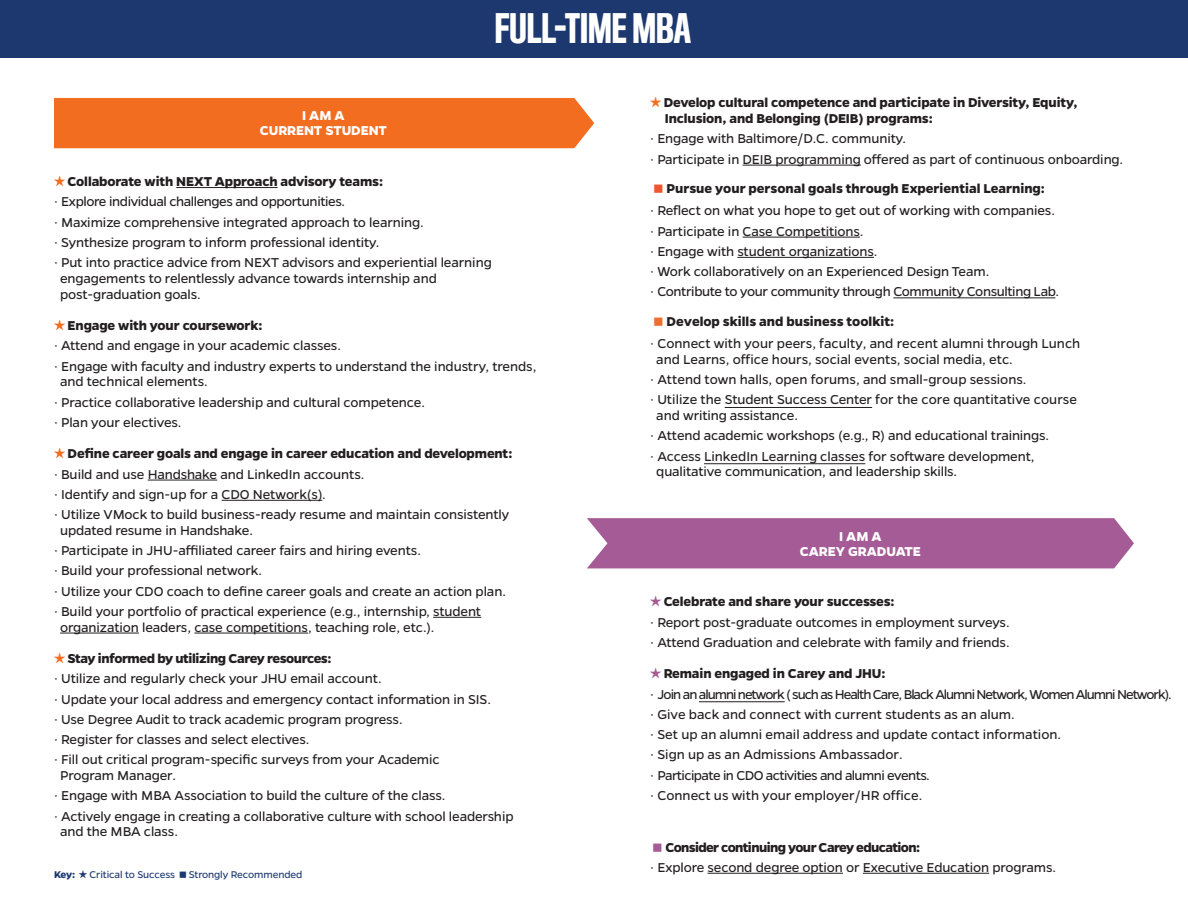
<style>
.page{position:relative;width:1188px;height:918px;background:#fff}
.page>*{position:absolute;margin:0;border:0;box-sizing:border-box;transform-origin:0 0}
.t1{font:500 37.5px "Titling Gothic FB Comp";color:#fff}
.t2{font:14.55px/20.2px "Gentona";letter-spacing:-.01em;color:#231f20}
.t3{font:700 14.55px/15.8px "Gentona";letter-spacing:-.005em;color:#231f20}
.t4{font:700 14.55px "Gentona";letter-spacing:-.04em;color:#231f20}
.t5{font:700 14.55px/14.5px "Gentona";letter-spacing:-.005em;color:#fff;text-align:center}
.t6{font:11.1px "Gentona";letter-spacing:-.01em;color:#1d386e}
.s1{font-family:"Arnhem Pro";font-weight:700;font-size:20.55px;color:#f36d21}
.s2{font-weight:700}
.s3{font-family:"Arnhem Pro";font-weight:700;font-size:15.6px}
.s4{font-family:"Arnhem Pro";font-size:20.55px;color:#f36d21}
.s5{font-family:"Arnhem Pro";font-weight:700;font-size:20.55px;color:#a55b96}
</style>
<div class="page">
<div style="left:0;top:0;width:1188px;height:58px;background:#1d386e"></div>
<div style="left:54px;top:98px;width:540px;height:50px;background:#f36d21"></div>
<div style="left:587px;top:518px;width:547px;height:50px;background:#a55b96"></div>
<hr style="left:176px;top:187px;width:102px;height:1px;background:#231f20">
<hr style="left:148px;top:480px;width:69px;height:1px;background:#231f20">
<hr style="left:222px;top:500px;width:100px;height:1px;background:#231f20">
<hr style="left:433px;top:617px;width:48px;height:1px;background:#231f20">
<hr style="left:60px;top:633px;width:79px;height:1px;background:#231f20">
<hr style="left:194px;top:633px;width:114px;height:1px;background:#231f20">
<hr style="left:743px;top:165px;width:118px;height:1px;background:#231f20">
<hr style="left:743px;top:237px;width:117px;height:1px;background:#231f20">
<hr style="left:737px;top:257px;width:137px;height:1px;background:#231f20">
<hr style="left:893px;top:298px;width:162px;height:1px;background:#231f20">
<hr style="left:708px;top:873px;width:135px;height:1px;background:#231f20">
<hr style="left:863px;top:873px;width:126px;height:1px;background:#231f20">
<hr style="left:725px;top:407px;width:147px;height:1px;background:#231f20">
<hr style="left:704px;top:463px;width:161px;height:1px;background:#231f20">
<hr style="left:699px;top:701px;width:86px;height:1px;background:#231f20">
<h1 class="t1" style="left:495px;top:6px;width:198px">FULL-TIME MBA</h1>
<p class="t5" style="left:260px;top:108px;width:129px">I AM A<br>CURRENT STUDENT</p>
<p class="t2" style="left:54px;top:171px;width:439px"><span class="s1">★</span> <span class="s2">Collaborate with NEXT Approach advisory teams:<br></span>· Explore individual challenges and opportunities.<br>· Maximize comprehensive integrated approach to learning.<br>· Synthesize program to inform professional identity.<br>· Put into practice advice from NEXT advisors and experiential learning</p>
<p class="t2" style="left:60px;top:270px;width:378px;line-height:15.8px">engagements to relentlessly advance towards internship and post-graduation goals.</p>
<p class="t2" style="left:54px;top:315px;width:484px"><span class="s1">★</span> <span class="s2">Engage with your coursework:<br></span>· Attend and engage in your academic classes.<br>· Engage with faculty and industry experts to understand the industry, trends,</p>
<p class="t2" style="left:54px;top:372px;width:372px;text-indent:6px">and technical elements.<br>· Practice collaborative leadership and cultural competence. · Plan your electives.</p>
<p class="t2" style="left:54px;top:444px;width:460px"><span class="s1">★</span> <span class="s2">Define career goals and engage in career education and development: </span>· Build and use Handshake and LinkedIn accounts.<br>· Identify and sign-up for a CDO Network(s).<br>· Utilize VMock to build business-ready resume and maintain consistently</p>
<p class="t2" style="left:54px;top:520px;width:454px;text-indent:6px">updated resume in Handshake.<br>· Participate in JHU-affiliated career fairs and hiring events.<br>· Build your professional network.<br>· Utilize your CDO coach to define career goals and create an action plan. · Build your portfolio of practical experience (e.g., internship, student</p>
<p class="t2" style="left:60px;top:617px;width:376px">organization leaders, case competitions, teaching role, etc.).</p>
<p class="t2" style="left:54px;top:648px;width:439px"><span class="s1">★</span> <span class="s2">Stay informed by utilizing Carey resources:<br></span>· Utilize and regularly check your JHU email account.<br>· Update your local address and emergency contact information in SIS. · Use Degree Audit to track academic program progress.<br>· Register for classes and select electives.<br>· Fill out critical program-specific surveys from your Academic</p>
<p class="t2" style="left:54px;top:765px;width:461px;text-indent:6px">Program Manager.<br>· Engage with MBA Association to build the culture of the class.<br>· Actively engage in creating a collaborative culture with school leadership</p>
<p class="t2" style="left:60px;top:822px;width:119px">and the MBA class.</p>
<p class="t6" style="left:54px;top:869px;width:250px"><span class="s2">Key:</span> <span class="s3">★</span> Critical to Success Strongly Recommended</p>
<p class="t3" style="left:665px;top:95px;width:414px;text-indent:-15px"><span class="s4">★</span> Develop cultural competence and participate in Diversity, Equity,<br>Inclusion, and Belonging (DEIB) programs:</p>
<p class="t2" style="left:650px;top:129px;width:475px">· Engage with Baltimore/D.C. community.<br>· Participate in DEIB programming offered as part of continuous onboarding.</p>
<p class="t3" style="left:667px;top:180px;width:380px">Pursue your personal goals through Experiential Learning:</p>
<p class="t2" style="left:650px;top:201px;width:410px">· Reflect on what you hope to get out of working with companies. · Participate in Case Competitions.<br>· Engage with student organizations.<br>· Work collaboratively on an Experienced Design Team.<br>· Contribute to your community through Community Consulting Lab.</p>
<p class="t3" style="left:667px;top:314px;width:229px">Develop skills and business toolkit:</p>
<p class="t2" style="left:656px;top:336px;width:426px;line-height:15.9px;text-indent:-6px">· Connect with your peers, faculty, and recent alumni through Lunch and Learns, office hours, social events, social media, etc.</p>
<p class="t2" style="left:650px;top:369px;width:428px">· Attend town halls, open forums, and small-group sessions.<br>· Utilize the Student Success Center for the core quantitative course</p>
<p class="t2" style="left:650px;top:405px;width:400px;text-indent:6px">and writing assistance.<br>· Attend academic workshops (e.g., R) and educational trainings. · Access LinkedIn Learning classes for software development,</p>
<p class="t2" style="left:656px;top:461px;width:302px">qualitative communication, and leadership skills.</p>
<p class="t5" style="left:800px;top:529px;width:123px">I AM A<br>CAREY GRADUATE</p>
<p class="t2" style="left:650px;top:592px;width:361px"><span class="s5">★</span> <span class="s2">Celebrate and share your successes:<br></span>· Report post-graduate outcomes in employment surveys. · Attend Graduation and celebrate with family and friends.</p>
<p class="t2" style="left:650px;top:664px;width:523px"><span class="s5">★</span> <span class="s2">Remain engaged in Carey and JHU:<br></span>· Join an alumni network ( such as Health Care, Black Alumni Network, Women Alumni Network). · Give back and connect with current students as an alum.<br>· Set up an alumni email address and update contact information.<br>· Sign up as an Admissions Ambassador.<br>· Participate in CDO activities and alumni events.<br>· Connect us with your employer/HR office.</p>
<p class="t4" style="left:666px;top:839px;width:256px">Consider continuing your Carey education:</p>
<p class="t2" style="left:650px;top:857px;width:407px">· Explore second degree option or Executive Education programs.</p>
</div>
